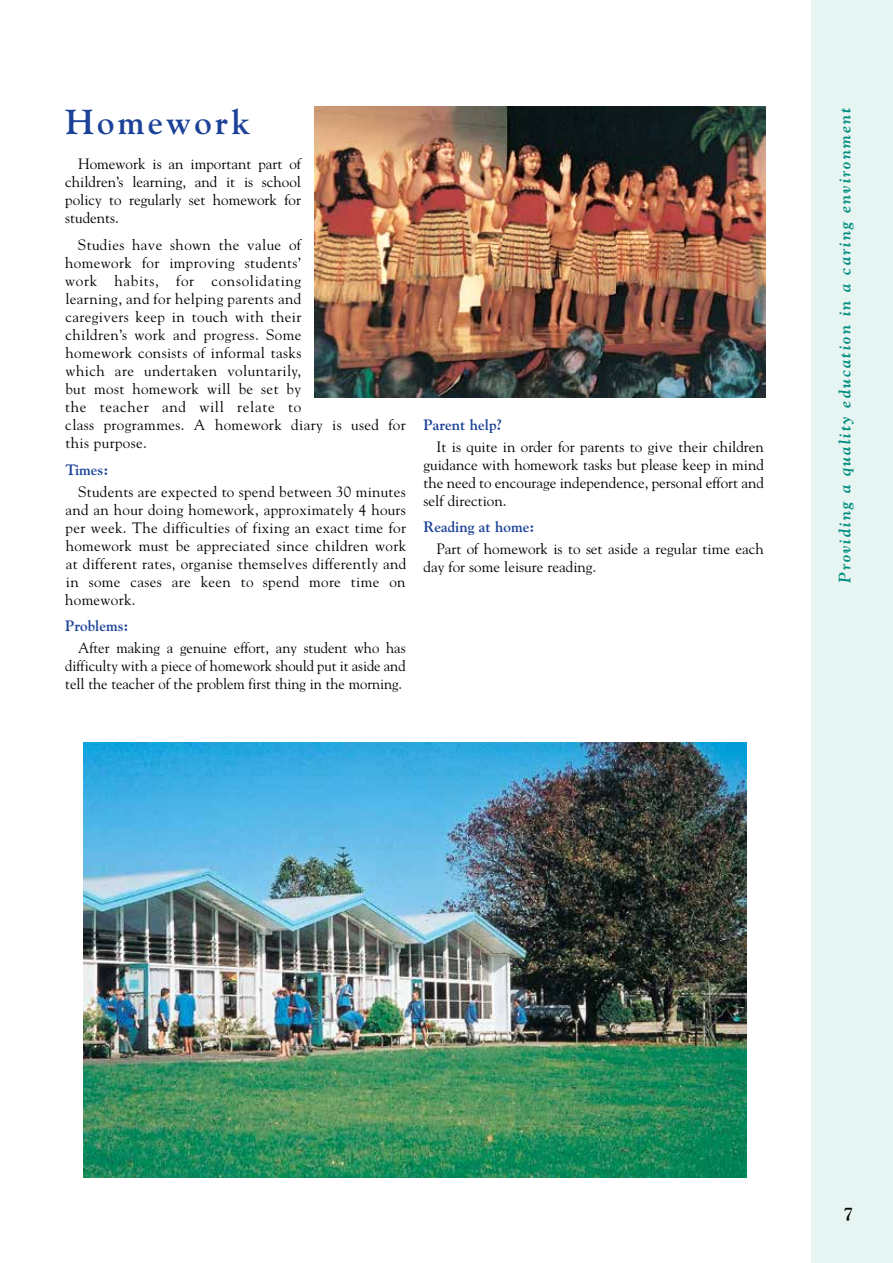
<style>
.page{position:relative;width:893px;height:1263px;background:#fff}
.page>*{position:absolute;margin:0;border:0;box-sizing:border-box;transform-origin:0 0}
.t1{font:700 34.5px "Goudy";letter-spacing:.095em;color:#1b4298}
.t2{font:700 18px "Goudy";color:#000}
.t3{font:italic 700 16.5px "Goudy";letter-spacing:.115em;color:#008d7f}
.t4{font:15px/18px "Goudy";letter-spacing:.025em;color:#000;text-align:justify}
.t5{font:15px/18px "Goudy";color:#000}
.t6{font:700 15px "Goudy";color:#1b4298}
</style>
<div class="page">
<div style="left:812px;top:0;width:81px;height:1263px;background:#e6f4f2"></div>
<img style="left:83px;top:742px;width:663px;height:436px">
<img style="left:315px;top:106px;width:450px;height:291px">
<h1 class="t1" style="left:65px;top:102px;width:187px">Homework</h1>
<p class="t4" style="left:65px;top:155px;width:237px;text-indent:13px">Homework is an important part of children’s learning, and it is school policy to regularly set homework for students.</p>
<p class="t4" style="left:65px;top:235px;width:342px;text-align:left;text-indent:13px">Studies have shown the value of<br>homework for improving students’<br>work habits, for consolidating<br>learning, and for helping parents and<br>caregivers keep in touch with their<br>children’s work and progress. Some<br>homework consists of informal tasks<br>which are undertaken voluntarily,<br>but most homework will be set by<br>the teacher and will relate to<br>class programmes. A homework diary is used for this purpose.</p>
<p class="t6" style="left:65px;top:460px;width:44px">Times:</p>
<p class="t4" style="left:65px;top:482px;width:342px;text-indent:13px">Students are expected to spend between 30 minutes and an hour doing homework, approximately 4 hours per week. The difficulties of fixing an exact time for homework must be appreciated since children work at different rates, organise themselves differently and in some cases are keen to spend more time on homework.</p>
<p class="t6" style="left:65px;top:617px;width:65px">Problems:</p>
<p class="t4" style="left:65px;top:639px;width:342px;text-indent:13px">After making a genuine effort, any student who has difficulty with a piece of homework should put it aside and tell the teacher of the problem first thing in the morning.</p>
<p class="t6" style="left:424px;top:415px;width:80px">Parent help?</p>
<p class="t4" style="left:424px;top:437px;width:342px;text-indent:13px">It is quite in order for parents to give their children guidance with homework tasks but please keep in mind the need to encourage independence, personal effort and self direction.</p>
<p class="t6" style="left:424px;top:518px;width:112px">Reading at home:</p>
<p class="t5" style="left:424px;top:540px;width:342px;text-indent:13px">Part of homework is to set aside a regular time each day for some leisure reading.</p>
<p class="t3" style="left:834px;top:583px;width:477px;rotate:-90deg">Providing a quality education in a caring environment</p>
<p class="t2" style="left:843px;top:1203px;width:12px">7</p>
</div>
